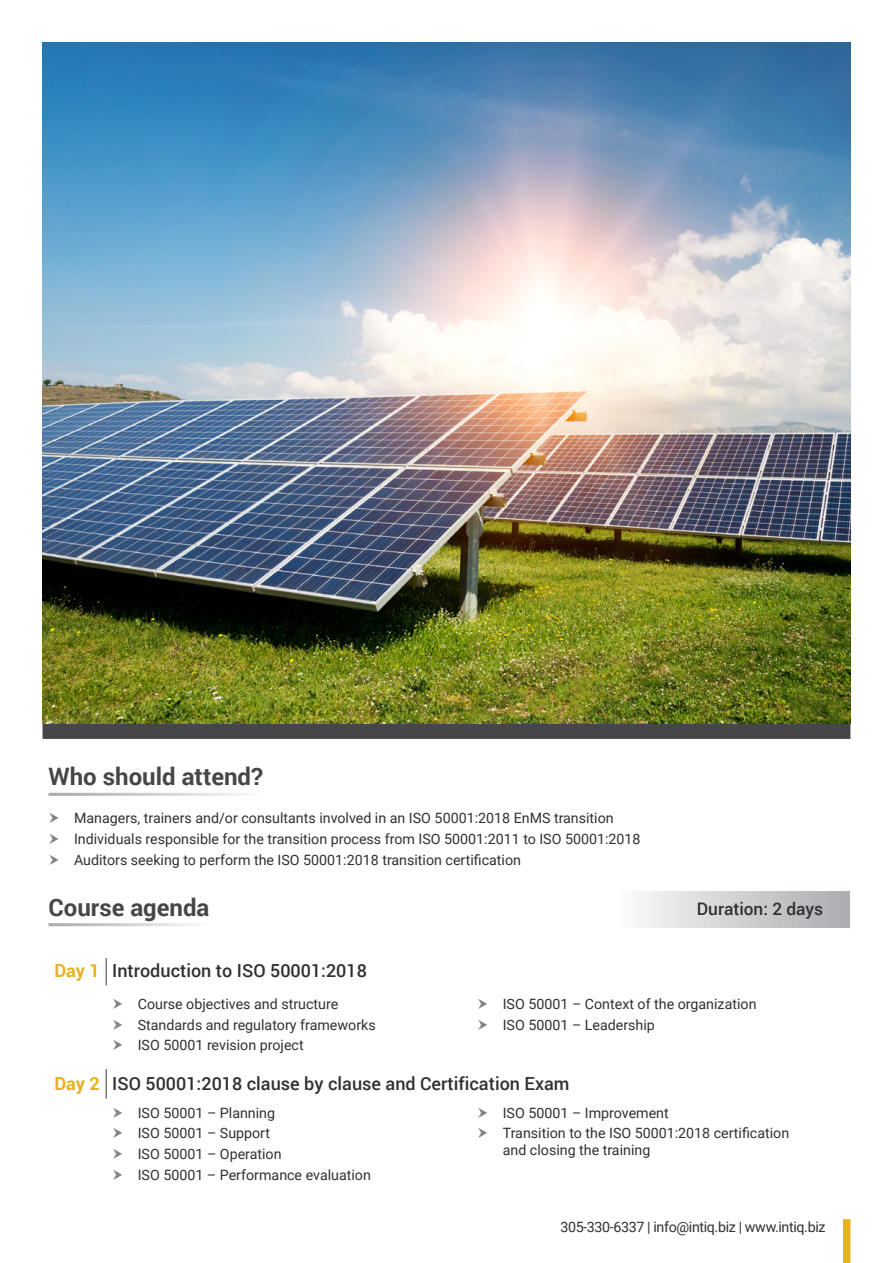
<style>
.page{position:relative;width:893px;height:1263px;background:#fff}
.page>*{position:absolute;margin:0;border:0;box-sizing:border-box;transform-origin:0 0}
.t1{font:700 24px "Roboto";color:#464648}
.t2{font:500 18px "Roboto";color:#312f30}
.t3{font:700 18px "Roboto";letter-spacing:-.005em;color:#e9b11f}
.t4{font:500 17.25px "Roboto";color:#312f30}
.Bullet_Points{font:14.25px/16.5px "Roboto";color:#312f30}
.Bullet_Points-2{font:14.25px "Roboto";letter-spacing:-.025em;color:#312f30}
</style>
<div class="page">
<img style="left:43px;top:43px;width:807px;height:681px">
<div style="left:43px;top:724px;width:807px;height:15px;background:#464648"></div>
<svg style="left:642px;top:891px;width:208px;height:37px"></svg>
<hr style="left:105px;top:958px;width:2px;height:27px;background:#76787b">
<hr style="left:105px;top:1069px;width:2px;height:29px;background:#76787b">
<div style="left:843px;top:1219px;width:7px;height:44px;background:#e9b11f"></div>
<p class="t1" style="left:49px;top:760px;width:216px">Who should attend?</p>
<p class="Bullet_Points" style="left:74px;top:809px;width:541px">Managers, trainers and/or consultants involved in an ISO 50001:2018 EnMS transition</p>
<p class="Bullet_Points" style="left:74px;top:830px;width:568px">Individuals responsible for the transition process from ISO 50001:2011 to ISO 50001:2018</p>
<p class="Bullet_Points" style="left:74px;top:851px;width:448px">Auditors seeking to perform the ISO 50001:2018 transition certification</p>
<p class="t1" style="left:49px;top:890px;width:162px">Course agenda</p>
<p class="t4" style="left:697px;top:896px;width:128px">Duration: 2 days</p>
<p class="t3" style="left:55px;top:958px;width:47px">Day 1</p>
<p class="t2" style="left:112px;top:958px;width:256px">Introduction to ISO 50001:2018</p>
<p class="Bullet_Points" style="left:138px;top:995px;width:202px">Course objectives and structure</p>
<p class="Bullet_Points" style="left:138px;top:1016px;width:239px">Standards and regulatory frameworks</p>
<p class="Bullet_Points" style="left:138px;top:1036px;width:167px">ISO 50001 revision project</p>
<p class="Bullet_Points" style="left:503px;top:995px;width:255px">ISO 50001 – Context of the organization</p>
<p class="Bullet_Points" style="left:503px;top:1016px;width:154px">ISO 50001 – Leadership</p>
<p class="t3" style="left:55px;top:1071px;width:47px">Day 2</p>
<p class="t2" style="left:112px;top:1071px;width:459px">ISO 50001:2018 clause by clause and Certification Exam</p>
<p class="Bullet_Points" style="left:138px;top:1104px;width:139px">ISO 50001 – Planning</p>
<p class="Bullet_Points" style="left:138px;top:1124px;width:134px">ISO 50001 – Support</p>
<p class="Bullet_Points" style="left:138px;top:1145px;width:145px">ISO 50001 – Operation</p>
<p class="Bullet_Points" style="left:138px;top:1166px;width:235px">ISO 50001 – Performance evaluation</p>
<p class="Bullet_Points" style="left:503px;top:1104px;width:168px">ISO 50001 – Improvement</p>
<p class="Bullet_Points" style="left:503px;top:1124px;width:288px">Transition to the ISO 50001:2018 certification and closing the training</p>
<p class="Bullet_Points-2" style="left:560px;top:1217px;width:267px">305-330-6337 | info@intiq.biz | www.intiq.biz</p>
</div>
